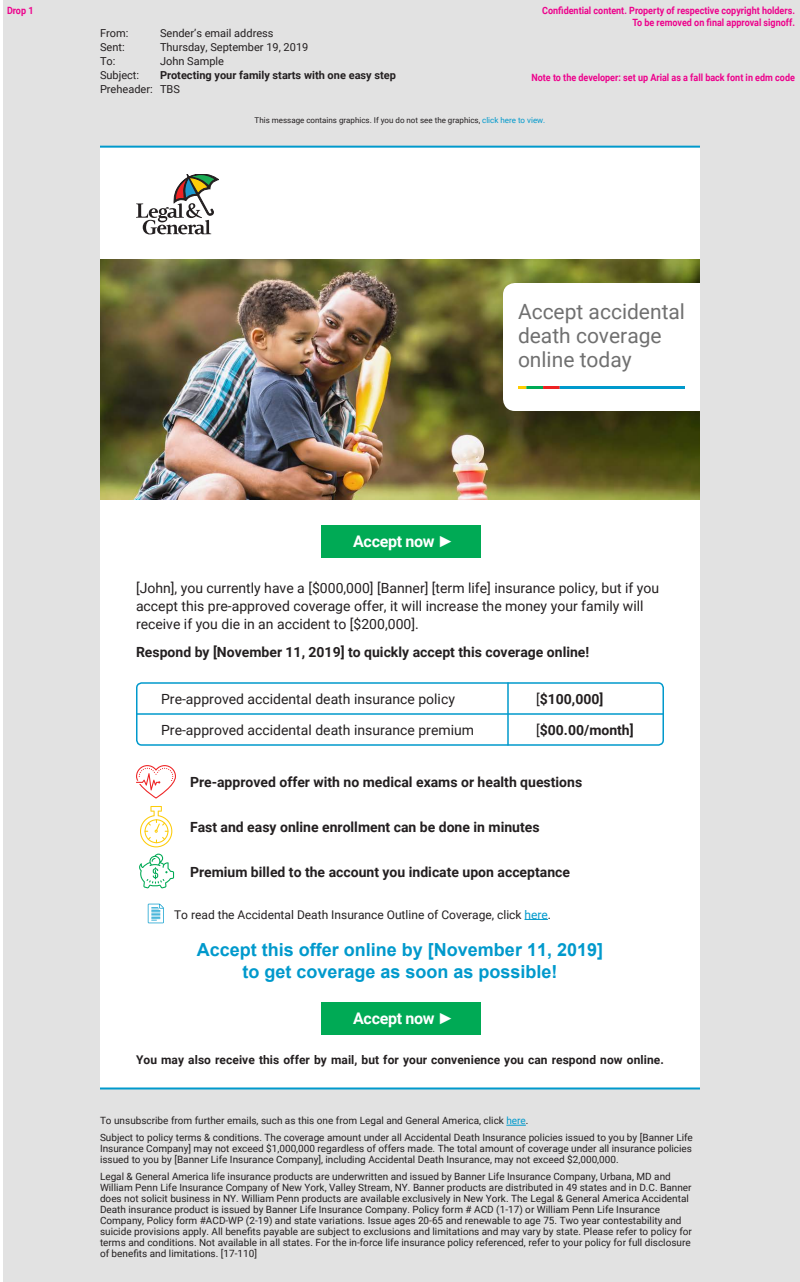
<style>
.page{position:relative;width:800px;height:1282px;background:#fff}
.page>*{position:absolute;margin:0;border:0;box-sizing:border-box;transform-origin:0 0}
.t1{font:21px/24px "Roboto";color:#707070}
.t2{font:700 18px "Arial";color:#09c}
.t3{font:700 16px "Roboto";letter-spacing:-.02em;color:#fff}
.t4{font:14px/18px "Roboto";color:#231f20}
.t5{font:700 14px "Roboto";color:#231f20}
.t6{font:700 12px "Roboto";letter-spacing:.005em;color:#231f20}
.t7{font:12px "Roboto";color:#231f20}
.t8{font:11px "Roboto";color:#231f20}
.t9{font:700 11px "Roboto";color:#231f20}
.t10{font:10px/11px "Roboto";color:#231f20;text-align:justify}
.t11{font:700 10px "Roboto";color:#ed028c;scale:.9 1}
.t12{font:8px "Roboto";color:#231f20}
.s1{color:#09c}
.s2{font-family:"Arial";font-weight:400}
.s3{font-weight:400}
</style>
<div class="page">
<div style="left:3px;top:0;width:797px;height:1282px;background:#e2e2e2"></div>
<div style="left:100px;top:147px;width:600px;height:941px;background:#fff"></div>
<svg style="left:136px;top:174px;width:83px;height:60px"></svg>
<img style="left:100px;top:259px;width:600px;height:240px">
<div style="left:136px;top:682px;width:528px;height:64px;border:2px solid #09c;border-radius:5px"></div>
<hr style="left:136px;top:713px;width:528px;height:2px;background:#09c">
<hr style="left:507px;top:682px;width:2px;height:64px;background:#09c">
<svg style="left:506px;top:1125px;width:20px;height:1px"></svg>
<div style="left:321px;top:525px;width:160px;height:32px;background:#0a5"></div>
<svg style="left:503px;top:283px;width:197px;height:128px"></svg>
<hr style="left:526px;top:386px;width:17px;height:3px;background:#0a5">
<hr style="left:543px;top:386px;width:17px;height:3px;background:#e22">
<hr style="left:560px;top:386px;width:125px;height:3px;background:#09c">
<div style="left:321px;top:1002px;width:160px;height:32px;background:#0a5"></div>
<hr style="left:100px;top:1088px;width:600px;height:2px;background:#09c">
<hr style="left:100px;top:146px;width:600px;height:2px;background:#09c">
<svg style="left:525px;top:919px;width:23px;height:1px"></svg>
<svg style="left:148px;top:904px;width:16px;height:19px"></svg>
<svg style="left:140px;top:806px;width:32px;height:41px"></svg>
<svg style="left:136px;top:765px;width:40px;height:34px"></svg>
<svg style="left:139px;top:854px;width:35px;height:34px"></svg>
<p class="t11" style="left:7px;top:4px;width:31px">Drop 1</p>
<p class="t11" style="left:542px;top:4px;width:282px">Confidential content. Property of respective copyright holders.</p>
<p class="t11" style="left:632px;top:16px;width:182px">To be removed on final approval signoff.</p>
<p class="t8" style="left:100px;top:25px;width:30px">From:</p>
<p class="t8" style="left:160px;top:25px;width:115px">Sender’s email address</p>
<p class="t8" style="left:100px;top:39px;width:26px">Sent:</p>
<p class="t8" style="left:160px;top:39px;width:150px">Thursday, September 19, 2019</p>
<p class="t8" style="left:100px;top:53px;width:17px">To:</p>
<p class="t8" style="left:160px;top:53px;width:66px">John Sample</p>
<p class="t8" style="left:100px;top:67px;width:41px">Subject:</p>
<p class="t9" style="left:160px;top:67px;width:237px">Protecting your family starts with one easy step</p>
<p class="t8" style="left:100px;top:81px;width:81px">Preheader: TBS</p>
<p class="t12" style="left:255px;top:115px;width:292px">This message contains graphics. If you do not see the graphics, <span class="s1">click here to view.</span></p>
<p class="t11" style="left:531px;top:70px;width:294px">Note to the developer: set up Arial as a fall back font in edm code</p>
<p class="t3" style="left:353px;top:530px;width:102px">Accept now <span class="s2">►</span></p>
<p class="t1" style="left:518px;top:299px;width:169px">Accept accidental death coverage online today</p>
<p class="t4" style="left:136px;top:578px;width:525px">[John], you currently have a [$000,000] [Banner] [term life] insurance policy, but if you accept this pre-approved coverage offer, it will increase the money your family will receive if you die in an accident to [$200,000].</p>
<p class="t5" style="left:136px;top:642px;width:455px">Respond by [November 11, 2019] to quickly accept this coverage online!</p>
<p class="t4" style="left:161px;top:690px;width:295px">Pre-approved accidental death insurance policy</p>
<p class="t5" style="left:536px;top:689px;width:69px"><span class="s3">[</span>$100,000]</p>
<p class="t4" style="left:161px;top:721px;width:314px">Pre-approved accidental death insurance premium</p>
<p class="t5" style="left:536px;top:720px;width:99px"><span class="s3">[</span>$00.00/month]</p>
<p class="t5" style="left:190px;top:772px;width:394px">Pre-approved offer with no medical exams or health questions</p>
<p class="t5" style="left:190px;top:817px;width:351px">Fast and easy online enrollment can be done in minutes</p>
<p class="t5" style="left:190px;top:862px;width:382px">Premium billed to the account you indicate upon acceptance</p>
<p class="t7" style="left:174px;top:906px;width:379px">To read the Accidental Death Insurance Outline of Coverage, click <span class="s1">here</span>.</p>
<p class="t2" style="left:197px;top:937px;width:408px">Accept this offer online by [November 11, 2019]</p>
<p class="t2" style="left:242px;top:959px;width:317px">to get coverage as soon as possible!</p>
<p class="t3" style="left:353px;top:1007px;width:102px">Accept now <span class="s2">►</span></p>
<p class="t6" style="left:136px;top:1051px;width:529px">You may also receive this offer by mail, but for your convenience you can respond now online.</p>
<p class="t10" style="left:100px;top:1115px;width:430px">To unsubscribe from further emails, such as this one from Legal and General America, click <span class="s1">here</span>.</p>
<p class="t10" style="left:100px;top:1132px;width:594px">Subject to policy terms &amp; conditions. The coverage amount under all Accidental Death Insurance policies issued to you by [Banner Life Insurance Company] may not exceed $1,000,000 regardless of offers made. The total amount of coverage under all insurance policies issued to you by [Banner Life Insurance Company], including Accidental Death Insurance, may not exceed $2,000,000.</p>
<p class="t10" style="left:100px;top:1171px;width:593px;text-align:left">Legal &amp; General America life insurance products are underwritten and issued by Banner Life Insurance Company, Urbana, MD and William Penn Life Insurance Company of New York, Valley Stream, NY. Banner products are distributed in 49 states and in D.C. Banner does not solicit business in NY. William Penn products are available exclusively in New York. The Legal &amp; General America Accidental Death insurance product is issued by Banner Life Insurance Company. Policy form # ACD (1-17) or William Penn Life Insurance Company, Policy form #ACD-WP (2-19) and state variations. Issue ages 20-65 and renewable to age 75. Two year contestability and suicide provisions apply. All benefits payable are subject to exclusions and limitations and may vary by state. Please refer to policy for terms and conditions. Not available in all states. For the in-force life insurance policy referenced, refer to your policy for full disclosure of benefits and limitations. [17-110]</p>
</div>
